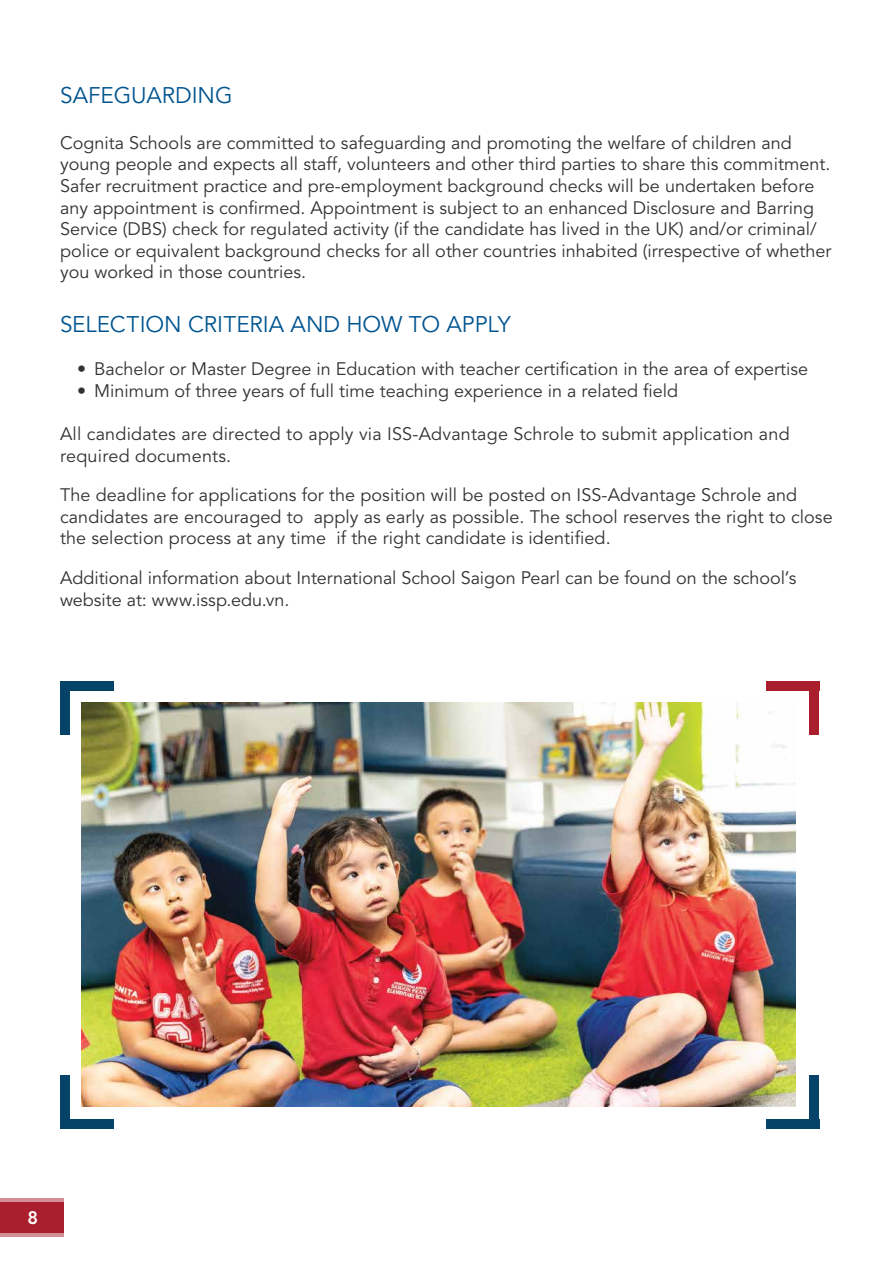
<style>
.page{position:relative;width:893px;height:1263px;background:#fff}
.page>*{position:absolute;margin:0;border:0;box-sizing:border-box;transform-origin:0 0}
.t1{font:22.5px "Avenir";letter-spacing:-.005em;color:#005490}
.t2{font:18px/21.6px "Avenir";color:#333132}
.t3{font:800 18px "Avenir";color:#fff}
</style>
<div class="page">
<img style="left:81px;top:703px;width:714px;height:403px">
<div style="left:766px;top:681px;width:53px;height:9px;background:#aa1f2e"></div>
<div style="left:810px;top:681px;width:9px;height:53px;background:#aa1f2e"></div>
<div style="left:60px;top:681px;width:9px;height:53px;background:#064368"></div>
<div style="left:60px;top:681px;width:53px;height:9px;background:#064368"></div>
<div style="left:810px;top:1075px;width:9px;height:53px;background:#064368"></div>
<div style="left:766px;top:1119px;width:53px;height:9px;background:#064368"></div>
<div style="left:60px;top:1119px;width:53px;height:9px;background:#064368"></div>
<div style="left:60px;top:1075px;width:9px;height:53px;background:#064368"></div>
<div style="left:0;top:1198px;width:64px;height:39px;background:#d48f96"></div>
<div style="left:0;top:1202px;width:64px;height:31px;background:#aa1f2e"></div>
<p class="t1" style="left:60px;top:83px;width:174px">SAFEGUARDING</p>
<p class="t2" style="left:60px;top:132px;width:773px">Cognita Schools are committed to safeguarding and promoting the welfare of children and young people and expects all staff, volunteers and other third parties to share this commitment.<br>Safer recruitment practice and pre-employment background checks will be undertaken before any appointment is confirmed. Appointment is subject to an enhanced Disclosure and Barring Service (DBS) check for regulated activity (if the candidate has lived in the UK) and/or criminal/ police or equivalent background checks for all other countries inhabited (irrespective of whether you worked in those countries.</p>
<p class="t1" style="left:60px;top:311px;width:452px">SELECTION CRITERIA AND HOW TO APPLY</p>
<p class="t2" style="left:77px;top:359px;width:732px">• Bachelor or Master Degree in Education with teacher certification in the area of expertise</p>
<p class="t2" style="left:77px;top:380px;width:602px">• Minimum of three years of full time teaching experience in a related field</p>
<p class="t2" style="left:60px;top:424px;width:731px">All candidates are directed to apply via ISS-Advantage Schrole to submit application and required documents.</p>
<p class="t2" style="left:60px;top:485px;width:774px">The deadline for applications for the position will be posted on ISS-Advantage Schrole and candidates are encouraged to apply as early as possible. The school reserves the right to close the selection process at any time if the right candidate is identified.</p>
<p class="t2" style="left:60px;top:568px;width:738px">Additional information about International School Saigon Pearl can be found on the school’s website at: www.issp.edu.vn.</p>
<p class="t3" style="left:27px;top:1207px;width:12px">8</p>
</div>
